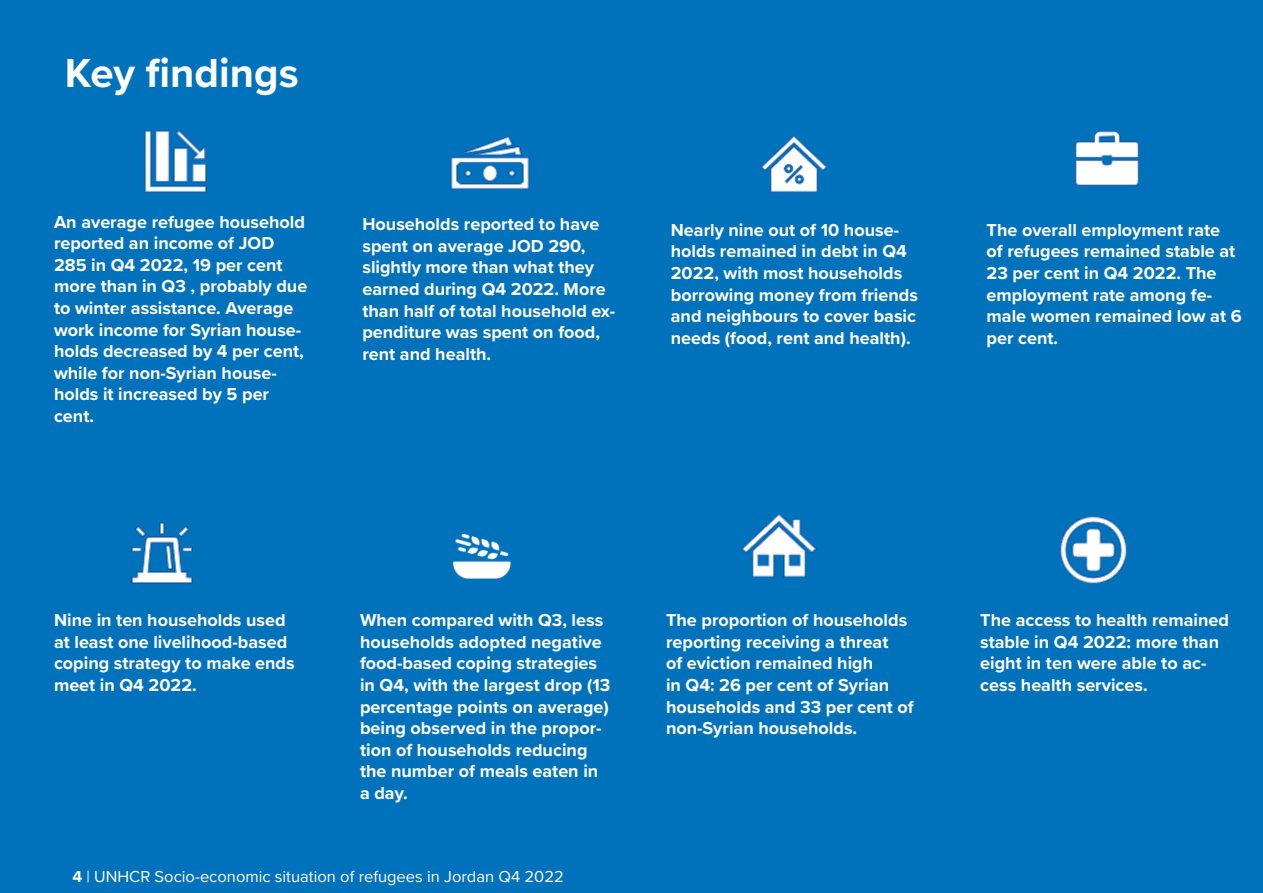
<style>
.page{position:relative;width:1263px;height:893px;background:#0072bc}
.page>*{position:absolute;margin:0;border:0;box-sizing:border-box;transform-origin:0 0}
.t1{font:700 42px "Proxima Nova";color:#fff}
.t2{font:700 18px/21.6px "Proxima Nova";color:#fff}
.t3{font:16.5px "Proxima Nova";color:#fff}
.s1{font-weight:700}
</style>
<div class="page">
<img style="left:144px;top:130px;width:63px;height:63px">
<img style="left:450px;top:136px;width:80px;height:54px">
<img style="left:761px;top:136px;width:66px;height:57px">
<img style="left:1075px;top:131px;width:64px;height:55px">
<img style="left:131px;top:522px;width:62px;height:62px">
<img style="left:741px;top:514px;width:76px;height:64px">
<img style="left:1060px;top:516px;width:67px;height:68px">
<img style="left:453px;top:533px;width:58px;height:46px">
<p class="t1" style="left:65px;top:42px;width:235px">Key findings</p>
<p class="t2" style="left:54px;top:210px;width:255px">An average refugee household reported an income of JOD<br>285 in Q4 2022, 19 per cent more than in Q ,3 probably due to winter assistance. Average</p>
<p class="t2" style="left:54px;top:340px;width:251px">holds decreased by 4 per cent,</p>
<p class="t2" style="left:54px;top:318px;width:249px">work income for Syrian house-</p>
<p class="t2" style="left:54px;top:362px;width:224px">while for non-Syrian house-</p>
<p class="t2" style="left:54px;top:405px;width:42px">cent.</p>
<p class="t2" style="left:54px;top:383px;width:217px">holds it increased by 5 per</p>
<p class="t2" style="left:362px;top:213px;width:245px">Households reported to have spent on average JOD 290, slightly more than what they earned during Q4 2022. More</p>
<p class="t2" style="left:362px;top:321px;width:239px">penditure was spent on food,</p>
<p class="t2" style="left:362px;top:299px;width:254px">than half of total household ex-</p>
<p class="t2" style="left:362px;top:343px;width:130px">rent and health.</p>
<p class="t2" style="left:671px;top:218px;width:230px">Nearly nine out of 10 house-</p>
<p class="t2" style="left:671px;top:262px;width:249px">2022, with most households borrowing money from friends and neighbours to cover basic needs (food, rent and health .(</p>
<p class="t2" style="left:671px;top:240px;width:238px">holds remained in debt in Q4</p>
<p class="t2" style="left:986px;top:218px;width:250px">The overall employment rate of refugees remained stable at<br>23 per cent in Q4 2022. The</p>
<p class="t2" style="left:986px;top:305px;width:257px">male women remained low at 6</p>
<p class="t2" style="left:986px;top:283px;width:227px">employment rate among fe-</p>
<p class="t2" style="left:986px;top:326px;width:73px">per cent.</p>
<p class="t2" style="left:54px;top:609px;width:242px">Nine in ten households used at least one livelihood-based coping strategy to make ends meet in Q4 2022.</p>
<p class="t2" style="left:360px;top:609px;width:252px">When compared with Q3, less households adopted negative food-based coping strategies in Q4, with the largest drop )13 percentage points on average(</p>
<p class="t2" style="left:360px;top:739px;width:229px">tion of households reducing</p>
<p class="t2" style="left:360px;top:717px;width:243px">being observed in the propor-</p>
<p class="t2" style="left:360px;top:760px;width:240px">the number of meals eaten in a day.</p>
<p class="t3" style="left:72px;top:864px;width:493px"><span class="s1">4</span> | UNHCR Socio-economic situation of refugees in Jordan Q4 2022</p>
<p class="t2" style="left:666px;top:609px;width:249px">The proportion of households reporting receiving a threat<br>of eviction remained high<br>in Q4: 26 per cent of Syrian households and 33 per cent of non-Syrian households.</p>
<p class="t2" style="left:980px;top:609px;width:250px">The access to health remained stable in Q4 2022: more than</p>
<p class="t2" style="left:980px;top:652px;width:228px">eight in ten were able to ac-</p>
<p class="t2" style="left:980px;top:674px;width:169px">cess health services.</p>
</div>
